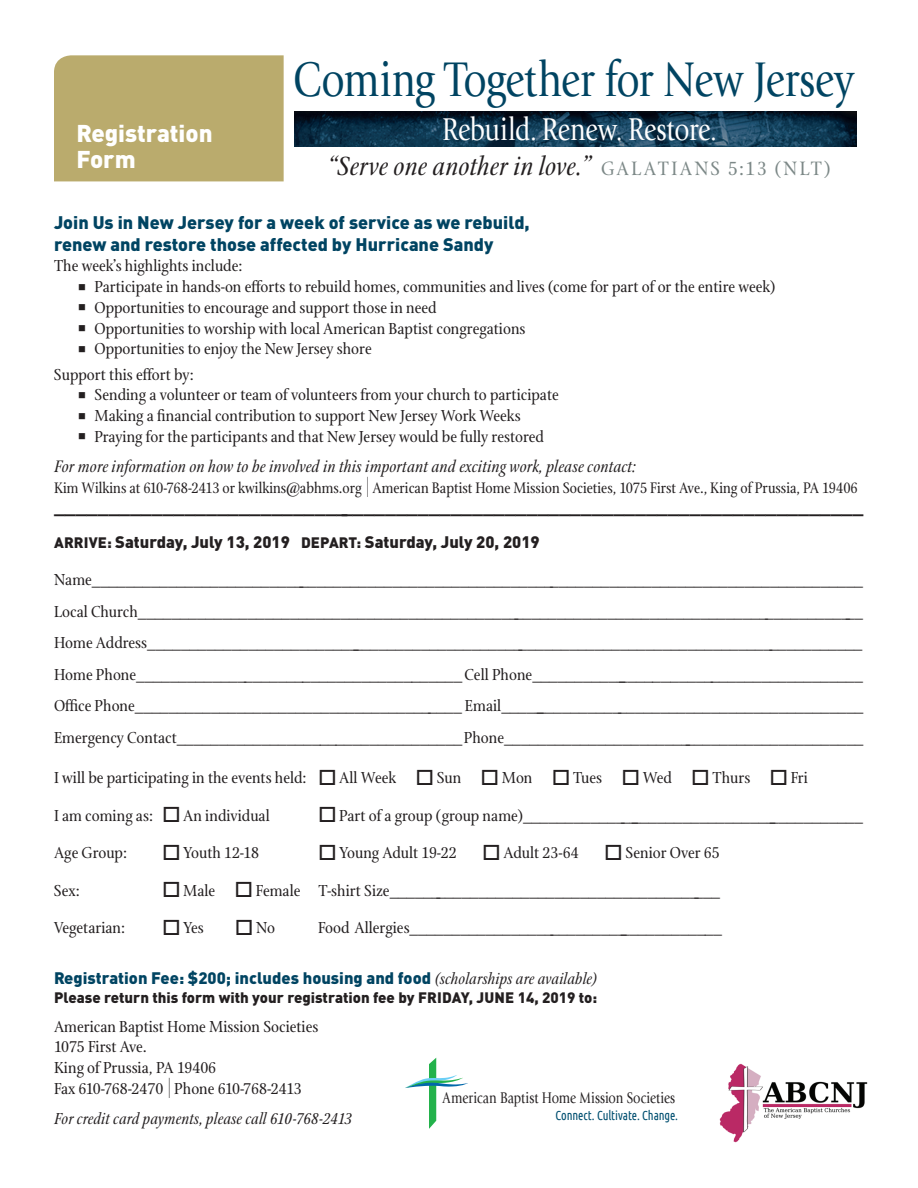
<style>
.page{position:relative;width:918px;height:1188px;background:#fff}
.page>*{position:absolute;margin:0;border:0;box-sizing:border-box;transform-origin:0 0}
.t1{font:51px "Giovanni";letter-spacing:-.005em;color:#004462;scale:.8 1}
.t2{font:33px "Giovanni";letter-spacing:-.005em;color:#fff;scale:.8 1}
.t3{font:italic 28.5px "Stone Print";color:#231f20}
.t4{font:900 24px/25.8px "DINOT";color:#fff}
.t5{font:21px "Stone Print";color:#7c8887}
.t6{font:900 18px/21.6px "DINOT";color:#004462}
.t7{font:italic 18px "Stone Print";color:#231f20}
.t8{font:17.25px/31.5px "Stone Print";color:#231f20}
.t9{font:900 17.25px "DINOT";color:#231f20}
.t10{font:italic 17.25px "Stone Print";color:#231f20}
.t11{font:16.5px "Stone Print";color:#231f20;scale:.95 1}
.t12{font:900 16.5px "DINOT";color:#004462}
.t13{font:900 16.5px "DINOT";color:#231f20}
.t14{font:16.2px "Giovanni";color:#231f20;scale:.8 1}
.t15{font:900 15px "DINOT";color:#231f20}
.t16{font:13.05px "Ubuntu Condensed";letter-spacing:-.005em;color:#004f70;scale:.93 1}
.s1{font-style:normal;font-size:21px;color:#7c8887}
.s2{font-size:30px}
.s3{font-size:15px}
.s4{font-family:"Stone Print";font-weight:400;font-style:italic;font-size:17.25px;color:#231f20}
</style>
<div class="page">
<div style="left:54px;top:55px;width:230px;height:126px;background:#baab6d"></div>
<img style="left:295px;top:111px;width:561px;height:36px">
<svg style="left:405px;top:1058px;width:63px;height:71px"></svg>
<img style="left:719px;top:1063px;width:149px;height:80px">
<h3 class="t4" style="left:76px;top:119px;width:138px">Registration<br>Form</h3>
<h1 class="t1" style="left:293px;top:49px;width:703px">Coming Together for New Jersey</h1>
<h2 class="t2" style="left:442px;top:110px;width:345px">Rebuild. Renew. Restore.</h2>
<h3 class="t3" style="left:328px;top:149px;width:303px">“Serve one another in love.” <span class="s1">Galatians</span></h3>
<p class="t5" style="left:728px;top:156px;width:104px">5:13 (NLT)</p>
<p class="t6" style="left:54px;top:211px;width:477px">Join Us in New Jersey for a week of service as we rebuild, renew and restore those affected by Hurricane Sandy</p>
<p class="t8" style="left:54px;top:250px;width:190px">The week’s highlights include:</p>
<p class="t8" style="left:78px;top:271px;width:699px">■ Participate in hands-on efforts to rebuild homes, communities and lives (come for part of or the entire week)</p>
<p class="t8" style="left:78px;top:292px;width:360px">■ Opportunities to encourage and support those in need</p>
<p class="t8" style="left:78px;top:312px;width:449px">■ Opportunities to worship with local American Baptist congregations</p>
<p class="t8" style="left:54px;top:336px;width:319px;line-height:25.5px;text-indent:24px">■ Opportunities to enjoy the New Jersey shore<br>Support this effort by:</p>
<p class="t8" style="left:78px;top:379px;width:482px">■ Sending a volunteer or team of volunteers from your church to participate</p>
<p class="t8" style="left:78px;top:400px;width:444px">■ Making a financial contribution to support New Jersey Work Weeks</p>
<p class="t8" style="left:78px;top:421px;width:467px">■ Praying for the participants and that New Jersey would be fully restored</p>
<p class="t7" style="left:54px;top:456px;width:584px">For more information on how to be involved in this important and exciting work, please contact:</p>
<p class="t11" style="left:54px;top:478px;width:848px">Kim Wilkins at 610-768-2413 or kwilkins@abhms.org <span class="s2">|</span> American Baptist Home Mission Societies, 1075 First Ave., King of Prussia, PA 19406</p>
<p class="t9" style="left:54px;top:493px;width:811px">___________________________________________________________________________</p>
<p class="t13" style="left:54px;top:529px;width:487px"><span class="s3">Arrive:</span> Saturday, July 13, 2019 <span class="s3">Depart:</span> Saturday, July 20, 2019</p>
<p class="t8" style="left:54px;top:564px;width:811px;text-align:justify">Name____________________________________________________________________________________________ Local Church_______________________________________________________________________________________ Home Address______________________________________________________________________________________ Home Phone_______________________________________ Cell Phone________________________________________ Office Phone_______________________________________ Email____________________________________________ Emergency Contact__________________________________ Phone___________________________________________</p>
<p class="t8" style="left:54px;top:759px;width:755px;line-height:37.5px">I will be participating in the events held: □All Week □Sun □Mon □Tues □Wed □Thurs □Fri<br>I am coming as: □An individual</p>
<p class="t8" style="left:318px;top:800px;width:547px">□ Part of a group (group name)__________________________________________</p>
<p class="t8" style="left:54px;top:837px;width:75px">Age Group:</p>
<p class="t8" style="left:162px;top:837px;width:99px">□Youth 12-18</p>
<p class="t8" style="left:318px;top:837px;width:403px">□Young Adult 19-22 □Adult 23-64 □Senior Over 65</p>
<p class="t8" style="left:54px;top:875px;width:27px">Sex:</p>
<p class="t8" style="left:162px;top:875px;width:560px">□ Male □ Female T-shirt Size________________________________________</p>
<p class="t8" style="left:54px;top:912px;width:73px">Vegetarian:</p>
<p class="t8" style="left:162px;top:912px;width:43px">□Yes</p>
<p class="t8" style="left:235px;top:912px;width:42px">□No</p>
<p class="t8" style="left:318px;top:912px;width:406px">Food Allergies______________________________________</p>
<p class="t12" style="left:54px;top:965px;width:545px">Registration Fee: $200; includes housing and food <span class="s4">(scholarships are available)</span></p>
<p class="t15" style="left:54px;top:986px;width:545px">Please return this form with your registration fee by Friday, Jun e 14, 2019 to:</p>
<p class="t8" style="left:54px;top:1016px;width:266px;line-height:20.7px">American Baptist Home Mission Societies<br>1075 First Ave.<br>King of Prussia, PA 19406<br>Fax 610-768-2470 <span class="s2">|</span> Phone 610-768-2413</p>
<p class="t10" style="left:54px;top:1108px;width:300px">For credit card payments, please call 610-768-2413</p>
<p class="t14" style="left:443px;top:1088px;width:292px">American Baptist Home Mission Societies</p>
<p class="t16" style="left:556px;top:1107px;width:133px">Connect. Cultivate. Change.</p>
</div>
